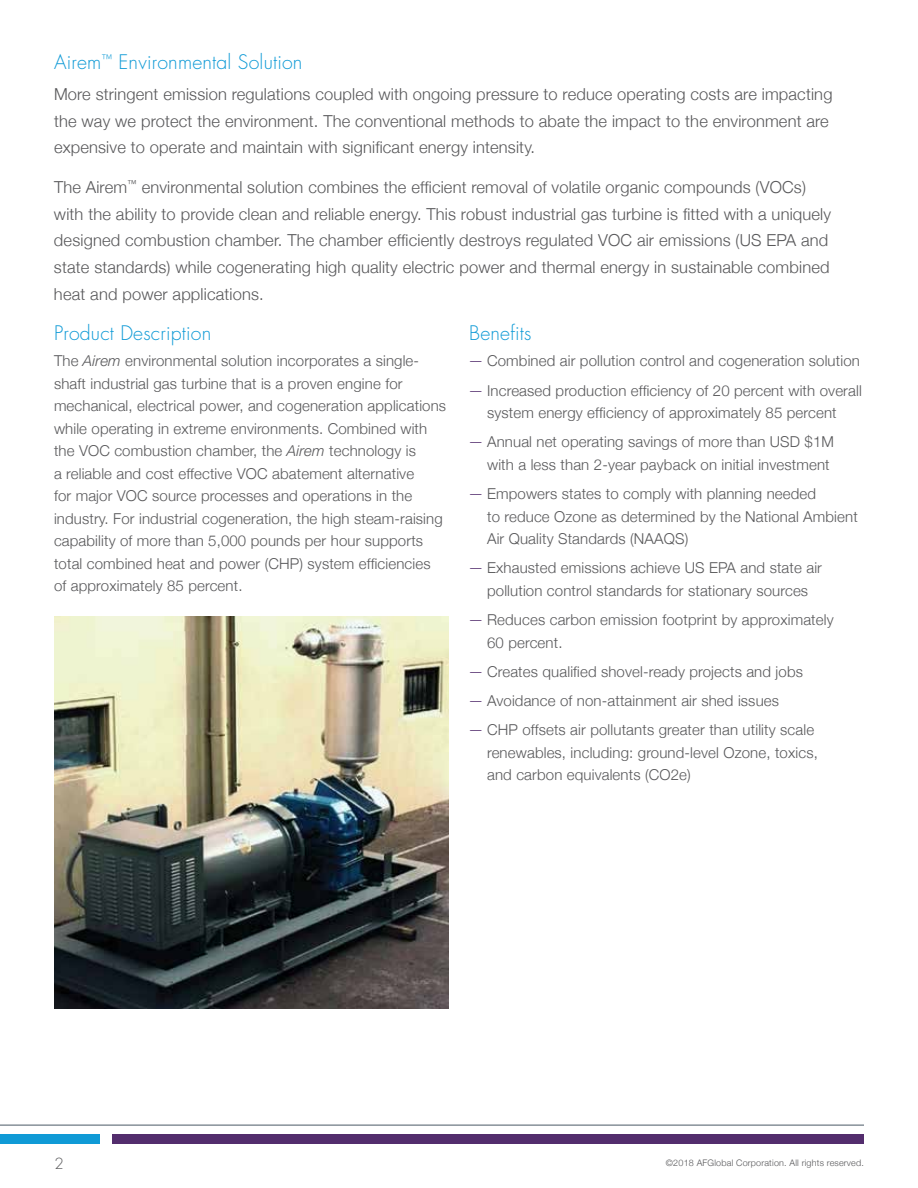
<style>
.page{position:relative;width:918px;height:1188px;background:#fff}
.page>*{position:absolute;margin:0;border:0;box-sizing:border-box;transform-origin:0 0}
.t1{font:300 19.5px "Futura";letter-spacing:.01em;color:#0f9ad6}
.t2{font:300 16.5px/27px "Helvetica Neue";letter-spacing:.01em;color:#58585a}
.t3{font:300 15px/22.5px "Helvetica Neue";letter-spacing:.01em;color:#58585a}
.t4{font:300 15px "Futura";color:#58585a}
.t5{font:300 9px "Helvetica Neue";letter-spacing:.02em;color:#58585a}
.s1{font-style:italic}
.s2{font-family:"Gotham";color:#532d6d}
</style>
<div class="page">
<div style="left:0;top:1134px;width:100px;height:9px;background:#0f9ad6"></div>
<div style="left:112px;top:1134px;width:752px;height:9px;background:#532d6d"></div>
<hr style="left:0;top:1125px;width:864px;height:1px;background:#495966">
<img style="left:54px;top:616px;width:395px;height:392px">
<h1 class="t1" style="left:54px;top:49px;width:250px">Airem<sup>™</sup> Environmental Solution</h1>
<p class="t2" style="left:54px;top:80px;width:780px">More stringent emission regulations coupled with ongoing pressure to reduce operating costs are impacting the way we protect the environment. The conventional methods to abate the impact to the environment are expensive to operate and maintain with significant energy intensity.</p>
<p class="t2" style="left:54px;top:173px;width:779px">The Airem<sup>™</sup> environmental solution combines the efficient removal of volatile organic compounds (VOCs) with the ability to provide clean and reliable energy. This robust industrial gas turbine is fitted with a uniquely designed combustion chamber. The chamber efficiently destroys regulated VOC air emissions (US EPA and state standards) while cogenerating high quality electric power and thermal energy in sustainable combined heat and power applications.</p>
<h1 class="t1" style="left:54px;top:321px;width:159px">Product Description</h1>
<p class="t3" style="left:54px;top:349px;width:394px">The <span class="s1">Airem</span> environmental solution incorporates a single&shy;shaft industrial gas turbine that is a proven engine for mechanical, electrical power, and cogeneration applications while operating in extreme environments. Combined with the VOC combustion chamber, the <span class="s1">Airem</span> technology is<br>a reliable and cost effective VOC abatement alternative<br>for major VOC source processes and operations in the industry. For industrial cogeneration, the high steam-raising capability of more than 5,000 pounds per hour supports total combined heat and power (CHP) system efficiencies of approximately 85 percent.</p>
<h1 class="t1" style="left:469px;top:321px;width:64px">Benefits</h1>
<p class="t3" style="left:469px;top:349px;width:392px"><span class="s2">—</span> Combined air pollution control and cogeneration solution</p>
<p class="t3" style="left:469px;top:379px;width:394px;text-align:center"><span class="s2">—</span> Increased production efficiency of 20 percent with overall system energy efficiency of approximately 85 percent</p>
<p class="t3" style="left:469px;top:430px;width:367px;text-align:right"><span class="s2">—</span> Annual net operating savings of more than USD $1M with a less than 2-year payback on initial investment</p>
<p class="t3" style="left:487px;top:482px;width:372px;text-indent:-18px"><span class="s2">—</span> Empowers states to comply with planning needed<br>to reduce Ozone as determined by the National Ambient<br>Air Quality Standards (NAAQS)</p>
<p class="t3" style="left:469px;top:556px;width:354px;text-align:center"><span class="s2">—</span> Exhausted emissions achieve US EPA and state air pollution control standards for stationary sources</p>
<p class="t3" style="left:487px;top:608px;width:348px;text-indent:-18px"><span class="s2">—</span> Reduces carbon emission footprint by approximately<br>60 percent.</p>
<p class="t3" style="left:469px;top:660px;width:335px"><span class="s2">—</span> Creates qualified shovel-ready projects and jobs</p>
<p class="t3" style="left:469px;top:689px;width:311px"><span class="s2">—</span> Avoidance of non-attainment air shed issues</p>
<p class="t3" style="left:487px;top:718px;width:332px;text-indent:-18px"><span class="s2">—</span> CHP offsets air pollutants greater than utility scale renewables, including: ground-level Ozone, toxics, and carbon equivalents (CO2e)</p>
<p class="t4" style="left:54px;top:1154px;width:11px">2</p>
<p class="t5" style="left:666px;top:1158px;width:200px">©2018 AFGlobal Corporation. All rights reserved.</p>
</div>
